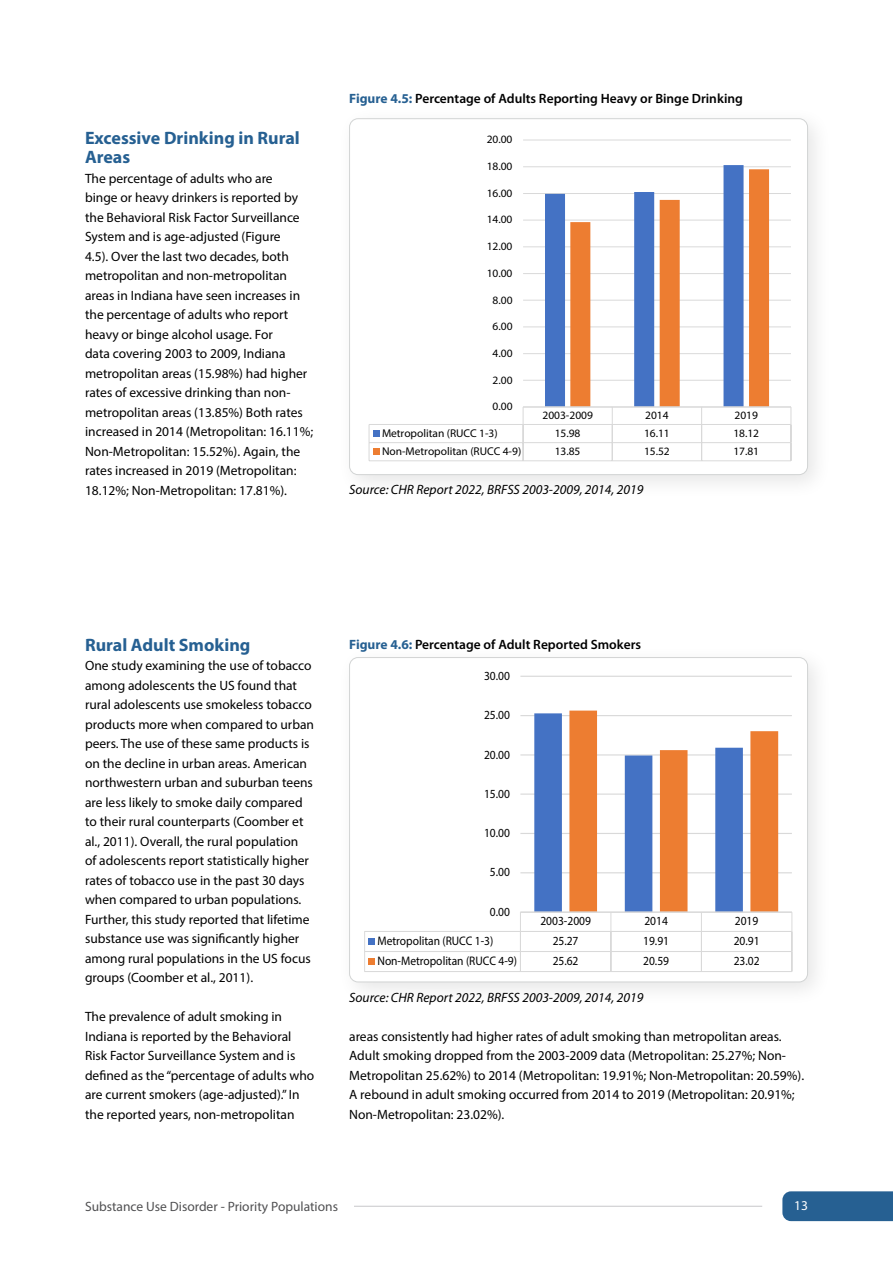
<style>
.page{position:relative;width:893px;height:1263px;background:#fff}
.page>*{position:absolute;margin:0;border:0;box-sizing:border-box;transform-origin:0 0}
.t1{font:700 18px "Myriad Pro";color:#266092}
.BodyText{font:13.5px/19.5px "Myriad Pro";color:#000}
.t2{font:600 13.5px "Myriad Pro";color:#000}
.BodyText-2{font:italic 13.5px "Myriad Pro";color:#000}
.t3{font:13.5px "Myriad Pro";color:#505052}
.t4{font:13.5px "Myriad Pro";color:#fff}
.t5{font:12.45px "Myriad Pro";letter-spacing:-.005em;color:#000;scale:.92 1}
.t6{font:11.25px "Myriad Pro";letter-spacing:-.005em;color:#000}
.s1{font-weight:700;color:#266092}
</style>
<div class="page">
<div style="left:336px;top:644px;width:497px;height:363px;background:#000;opacity:.1"></div>
<svg style="left:350px;top:659px;width:457px;height:320px"></svg>
<hr style="left:520px;top:872px;width:272px;height:1px;background:#d9d9d9">
<hr style="left:520px;top:833px;width:272px;height:1px;background:#d9d9d9">
<hr style="left:520px;top:793px;width:272px;height:2px;background:#d9d9d9">
<hr style="left:520px;top:754px;width:272px;height:1px;background:#d9d9d9">
<hr style="left:520px;top:715px;width:272px;height:1px;background:#d9d9d9">
<hr style="left:520px;top:676px;width:272px;height:1px;background:#d9d9d9">
<hr style="left:520px;top:911px;width:272px;height:2px;background:#d9d9d9">
<hr style="left:365px;top:931px;width:427px;height:1px;background:#d9d9d9">
<hr style="left:365px;top:951px;width:427px;height:1px;background:#d9d9d9">
<hr style="left:365px;top:971px;width:427px;height:1px;background:#d9d9d9">
<svg style="left:520px;top:913px;width:1px;height:58px"></svg>
<svg style="left:534px;top:711px;width:244px;height:260px"></svg>
<svg style="left:791px;top:913px;width:1px;height:58px"></svg>
<svg style="left:364px;top:931px;width:11px;height:40px"></svg>
<div style="left:349px;top:657px;width:459px;height:325px;border:1px solid #d2d4d4;border-radius:9px"></div>
<div style="left:336px;top:105px;width:497px;height:395px;background:#000;opacity:.1"></div>
<div style="left:350px;top:119px;width:457px;height:356px;background:#fff;border-radius:9px"></div>
<svg style="left:368px;top:139px;width:423px;height:323px"></svg>
<hr style="left:523px;top:380px;width:268px;height:1px;background:#d9d9d9">
<hr style="left:523px;top:353px;width:268px;height:1px;background:#d9d9d9">
<hr style="left:523px;top:327px;width:268px;height:1px;background:#d9d9d9">
<hr style="left:523px;top:300px;width:268px;height:1px;background:#d9d9d9">
<hr style="left:523px;top:273px;width:268px;height:1px;background:#d9d9d9">
<hr style="left:523px;top:246px;width:268px;height:1px;background:#d9d9d9">
<hr style="left:523px;top:220px;width:268px;height:1px;background:#d9d9d9">
<hr style="left:523px;top:193px;width:268px;height:1px;background:#d9d9d9">
<hr style="left:523px;top:166px;width:268px;height:1px;background:#d9d9d9">
<hr style="left:523px;top:140px;width:268px;height:1px;background:#d9d9d9">
<svg style="left:545px;top:165px;width:198px;height:241px;fill:#4472c4"></svg>
<svg style="left:570px;top:169px;width:199px;height:237px"></svg>
<hr style="left:523px;top:406px;width:268px;height:1px;background:#d9d9d9">
<hr style="left:523px;top:407px;width:268px;height:1px;background:#d9d9d9">
<hr style="left:369px;top:424px;width:422px;height:1px;background:#d9d9d9">
<hr style="left:369px;top:442px;width:422px;height:1px;background:#d9d9d9">
<hr style="left:369px;top:460px;width:422px;height:1px;background:#d9d9d9">
<svg style="left:523px;top:408px;width:1px;height:52px"></svg>
<svg style="left:612px;top:408px;width:1px;height:52px"></svg>
<svg style="left:701px;top:408px;width:1px;height:52px"></svg>
<svg style="left:791px;top:407px;width:1px;height:54px"></svg>
<svg style="left:369px;top:425px;width:10px;height:36px"></svg>
<div style="left:782px;top:1191px;width:111px;height:30px;background:#266092"></div>
<hr style="left:354px;top:1206px;width:408px;height:1px;background:#c7c8ca">
<p class="t2" style="left:349px;top:90px;width:395px"><span class="s1">Figure 4.5:</span> Percentage of Adults Reporting Heavy or Binge Drinking</p>
<p class="t1" style="left:85px;top:126px;width:216px">Excessive Drinking in Rural</p>
<p class="t6" style="left:487px;top:133px;width:27px">20.00</p>
<p class="t1" style="left:85px;top:145px;width:47px">Areas</p>
<p class="BodyText" style="left:85px;top:168px;width:230px">The percentage of adults who are<br>binge or heavy drinkers is reported by the Behavioral Risk Factor Surveillance System and is age-adjusted (Figure<br>4.5). Over the last two decades, both metropolitan and non-metropolitan areas in Indiana have seen increases in the percentage of adults who report heavy or binge alcohol usage. For<br>data covering 2003 to 2009, Indiana metropolitan areas (15.98%) had higher rates of excessive drinking than non&shy;metropolitan areas (13.85%) Both rates increased in 2014 (Metropolitan: 16.11%; Non-Metropolitan: 15.52%). Again, the rates increased in 2019 (Metropolitan:<br>18.12%; Non-Metropolitan: 17.81%).</p>
<p class="t6" style="left:487px;top:159px;width:27px">18.00</p>
<p class="t6" style="left:487px;top:186px;width:27px">16.00</p>
<p class="t6" style="left:487px;top:213px;width:27px">14.00</p>
<p class="t6" style="left:487px;top:239px;width:27px">12.00</p>
<p class="t6" style="left:487px;top:266px;width:27px">10.00</p>
<p class="t6" style="left:493px;top:293px;width:21px">8.00</p>
<p class="t6" style="left:493px;top:319px;width:21px">6.00</p>
<p class="t6" style="left:493px;top:346px;width:21px">4.00</p>
<p class="t6" style="left:493px;top:373px;width:21px">2.00</p>
<p class="t6" style="left:493px;top:400px;width:21px">0.00</p>
<p class="t6" style="left:542px;top:408px;width:52px">2003-2009</p>
<p class="t6" style="left:645px;top:408px;width:25px">2014</p>
<p class="t6" style="left:735px;top:408px;width:25px">2019</p>
<p class="t6" style="left:382px;top:426px;width:117px">Metropolitan (RUCC 1-3)</p>
<p class="t6" style="left:555px;top:426px;width:27px">15.98</p>
<p class="t6" style="left:644px;top:426px;width:27px">16.11</p>
<p class="t6" style="left:733px;top:426px;width:27px">18.12</p>
<p class="t6" style="left:382px;top:444px;width:141px">Non-Metropolitan (RUCC 4-9)</p>
<p class="t6" style="left:555px;top:444px;width:27px">13.85</p>
<p class="t6" style="left:644px;top:444px;width:27px">15.52</p>
<p class="t6" style="left:733px;top:444px;width:27px">17.81</p>
<p class="BodyText-2" style="left:349px;top:482px;width:296px">Source: CHR Report 2022, BRFSS 2003-2009, 2014, 2019</p>
<p class="t1" style="left:85px;top:633px;width:167px">Rural Adult Smoking</p>
<p class="BodyText" style="left:85px;top:656px;width:231px">One study examining the use of tobacco among adolescents the US found that rural adolescents use smokeless tobacco products more when compared to urban peers. The use of these same products is on the decline in urban areas. American northwestern urban and suburban teens are less likely to smoke daily compared to their rural counterparts (Coomber et al., 2011). Overall, the rural population<br>of adolescents report statistically higher rates of tobacco use in the past 30 days when compared to urban populations.<br>Further, this study reported that lifetime substance use was significantly higher among rural populations in the US focus groups (Coomber et al., 2011).</p>
<p class="BodyText" style="left:85px;top:1006px;width:231px">The prevalence of adult smoking in Indiana is reported by the Behavioral Risk Factor Surveillance System and is defined as the “percentage of adults who are current smokers (age-adjusted).” In the reported years, non-metropolitan</p>
<p class="t2" style="left:349px;top:636px;width:293px"><span class="s1">Figure 4.6:</span> Percentage of Adult Reported Smokers</p>
<p class="t5" style="left:484px;top:668px;width:30px">30.00</p>
<p class="t5" style="left:484px;top:707px;width:30px">25.00</p>
<p class="t5" style="left:484px;top:747px;width:30px">20.00</p>
<p class="t5" style="left:484px;top:786px;width:30px">15.00</p>
<p class="t5" style="left:484px;top:825px;width:30px">10.00</p>
<p class="t5" style="left:490px;top:865px;width:23px">5.00</p>
<p class="t5" style="left:490px;top:904px;width:23px">0.00</p>
<p class="t5" style="left:540px;top:913px;width:56px">2003-2009</p>
<p class="t5" style="left:644px;top:913px;width:27px">2014</p>
<p class="t5" style="left:735px;top:913px;width:27px">2019</p>
<p class="t5" style="left:378px;top:933px;width:127px">Metropolitan (RUCC 1-3)</p>
<p class="t5" style="left:553px;top:933px;width:30px">25.27</p>
<p class="t5" style="left:643px;top:933px;width:30px">19.91</p>
<p class="t5" style="left:734px;top:933px;width:30px">20.91</p>
<p class="t5" style="left:378px;top:953px;width:153px">Non-Metropolitan (RUCC 4-9)</p>
<p class="t5" style="left:553px;top:953px;width:30px">25.62</p>
<p class="t5" style="left:643px;top:953px;width:30px">20.59</p>
<p class="t5" style="left:734px;top:953px;width:30px">23.02</p>
<p class="BodyText-2" style="left:349px;top:989px;width:296px">Source: CHR Report 2022, BRFSS 2003-2009, 2014, 2019</p>
<p class="BodyText" style="left:349px;top:1026px;width:456px">areas consistently had higher rates of adult smoking than metropolitan areas.<br>Adult smoking dropped from the 2003-2009 data (Metropolitan: 25.27%; Non-Metropolitan 25.62%) to 2014 (Metropolitan: 19.91%; Non-Metropolitan: 20.59%).<br>A rebound in adult smoking occurred from 2014 to 2019 (Metropolitan: 20.91%; Non-Metropolitan: 23.02%).</p>
<p class="t3" style="left:85px;top:1198px;width:254px">Substance Use Disorder - Priority Populations</p>
<p class="t4" style="left:794px;top:1197px;width:15px">13</p>
</div>
